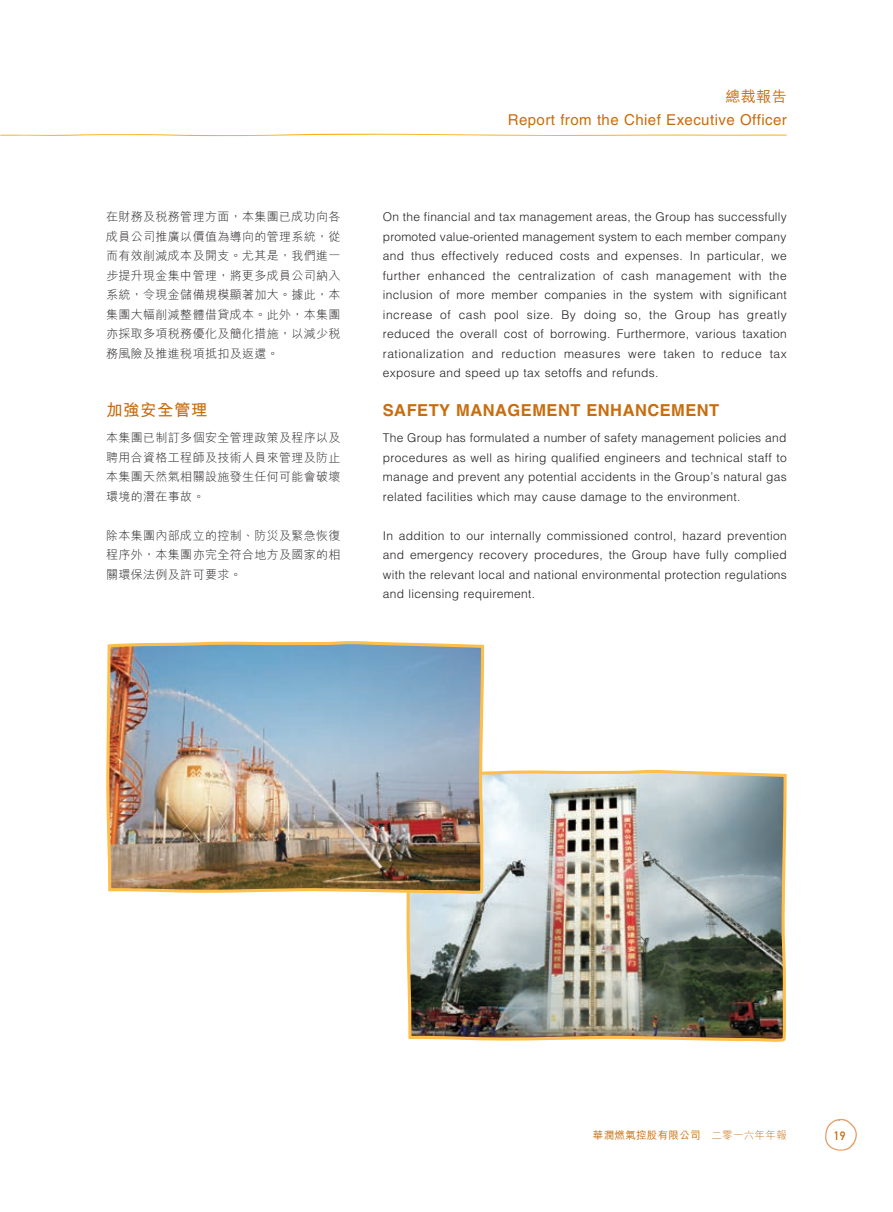
<style>
.page{position:relative;width:893px;height:1212px;background:#fff}
.page>*{position:absolute;margin:0;border:0;box-sizing:border-box;transform-origin:0 0}
.t1{font:700 16.5px "Helvetica LT Std";letter-spacing:.03em;color:#c86d0d}
.t2{font:700 16.5px "M Hei HK";letter-spacing:.03em;color:#c86d0d}
.t3{font:15px "Helvetica LT Std";letter-spacing:.03em;color:#c86d0d}
.t4{font:500 15px "M Hei HK";color:#c86d0d}
.t5{font:300 12px/19.5px "Helvetica LT Std";letter-spacing:.03em;color:#231f20;text-align:justify}
.t6{font:300 12px/19.5px "M Hei HK";letter-spacing:.03em;color:#231f20;text-align:justify}
.t7{font:12px "DIN Mittelschrift Std";color:#c86d0d}
.t8{font:500 10.5px "M Hei HK";letter-spacing:.03em;color:#c86d0d}
.s1{font-weight:300}
</style>
<div class="page">
<svg style="left:0;top:134px;width:787px;height:2px;background:#fcd993"></svg>
<svg style="left:825px;top:1118px;width:32px;height:33px"></svg>
<img style="left:406px;top:769px;width:381px;height:273px">
<img style="left:106px;top:641px;width:380px;height:254px">
<p class="t6" style="left:106px;top:207px;width:236px">在財務及稅務管理方面，本集團已成功向各成員公司推廣以價值為導向的管理系統，從而有效削減成本及開支。尤其是，我們進一步提升現金集中管理，將更多成員公司納入系統，令現金儲備規模顯著加大。據此，本集團大幅削減整體借貸成本。此外，本集團亦採取多項稅務優化及簡化措施，以減少稅務風險及推進稅項抵扣及返還。</p>
<h1 class="t2" style="left:106px;top:398px;width:103px">加強安全管理</h1>
<p class="t6" style="left:106px;top:427px;width:236px">本集團已制訂多個安全管理政策及程序以及聘用合資格工程師及技術人員來管理及防止本集團天然氣相關設施發生任何可能會破壞環境的潛在事故。</p>
<p class="t6" style="left:106px;top:525px;width:236px">除本集團內部成立的控制、防災及緊急恢復程序外，本集團亦完全符合地方及國家的相關環保法例及許可要求。</p>
<p class="t4" style="left:725px;top:86px;width:63px">總裁報告</p>
<p class="t3" style="left:508px;top:111px;width:280px">Report from the Chief Executive Officer</p>
<p class="t5" style="left:383px;top:207px;width:405px">On the financial and tax management areas, the Group has successfully promoted value-oriented management system to each member company and thus effectively reduced costs and expenses. In particular, we further enhanced the centralization of cash management with the inclusion of more member companies in the system with significant increase of cash pool size. By doing so, the Group has greatly reduced the overall cost of borrowing. Furthermore, various taxation rationalization and reduction measures were taken to reduce tax exposure and speed up tax setoffs and refunds.</p>
<h1 class="t1" style="left:383px;top:400px;width:290px">SAFETY MANAG EMENT EN HANCEMEN</h1>
<h1 class="t1" style="left:709px;top:400px;width:12px">T</h1>
<p class="t5" style="left:383px;top:428px;width:405px">The Group has formulated a number of safety management policies and procedures as well as hiring qualified engineers and technical staff to manage and prevent any potential accidents in the Group’s natural gas related facilities which may cause damage to the environment.</p>
<p class="t5" style="left:383px;top:525px;width:406px">In addition to our internally commissioned control, hazard prevention and emergency recovery procedures, the Group have fully complied with the relevant local and national environmental protection regulations and licensing requirement.</p>
<p class="t8" style="left:593px;top:1127px;width:195px">華潤燃氣控股有限公司 <span class="s1">二零一六年年報</span></p>
<p class="t7" style="left:834px;top:1128px;width:13px">19</p>
</div>
